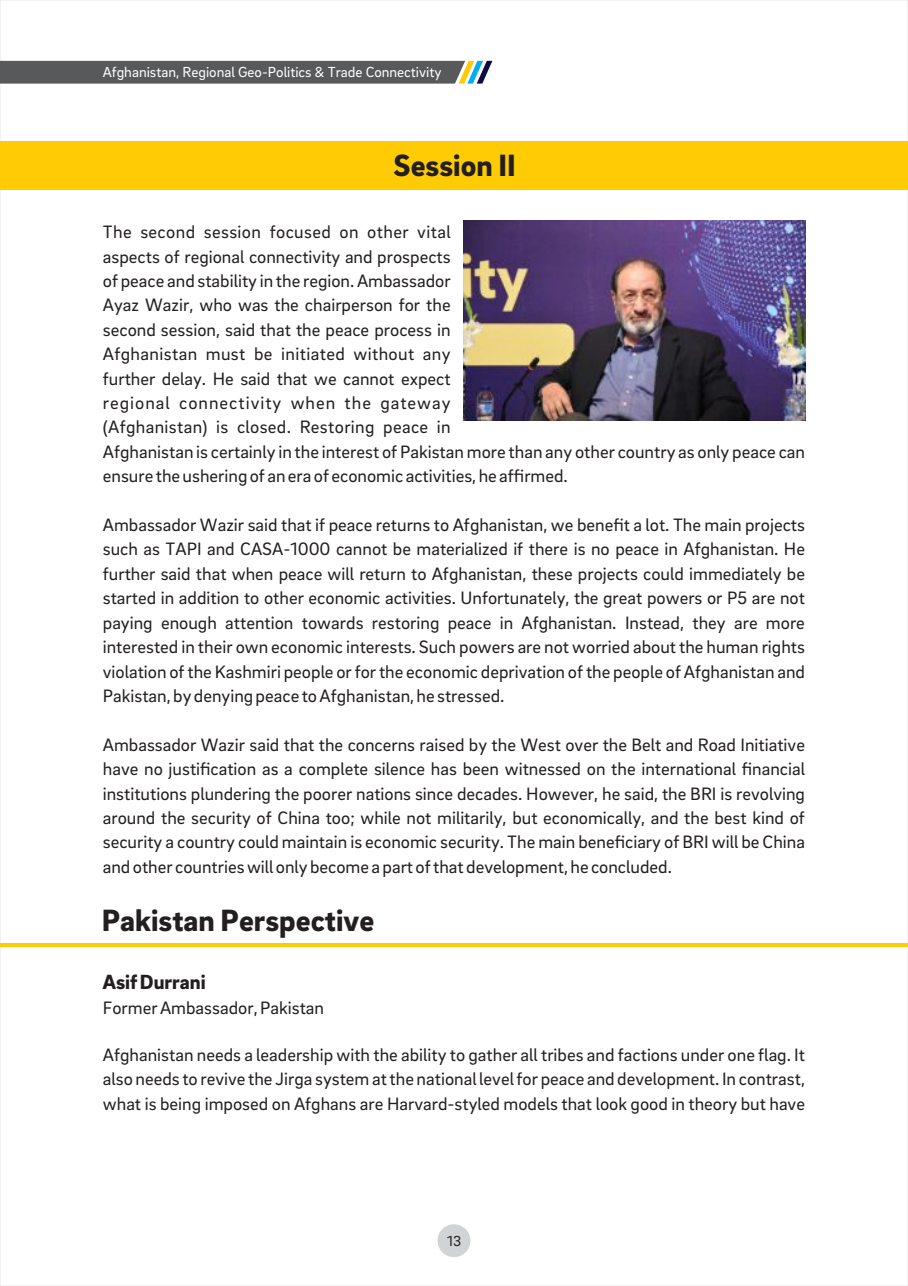
<style>
.page{position:relative;width:908px;height:1286px;background:#fff}
.page>*{position:absolute;margin:0;border:0;box-sizing:border-box;transform-origin:0 0}
.t1{font:900 31.5px "Brix Sans";color:#231f20}
.t2{font:900 21px "Brix Sans";color:#231f20}
.t3{font:18.38px/24.3px "Brix Sans";color:#231f20;text-align:justify}
.t4{font:14.88px "Brix Sans";color:#fff}
.t5{font:14.88px "Brix Sans";color:#231f20}
</style>
<div class="page">
<hr style="left:0;top:943px;width:907px;height:4px;background:#ffcb04">
<div style="left:0;top:141px;width:907px;height:49px;background:#ffcb04"></div>
<img style="left:463px;top:221px;width:341px;height:199px">
<svg style="left:0;top:61px;width:492px;height:23px;background:#5f6262"></svg>
<div style="left:437px;top:1224px;width:33px;height:32px;background:#d1d3d4;border-radius:50%"></div>
<p class="t4" style="left:103px;top:66px;width:340px">Afghanistan, Regional Geo-Politics &amp; Trade Connectivity</p>
<h1 class="t1" style="left:393px;top:152px;width:124px">Session II</h1>
<p class="t3" style="left:103px;top:221px;width:703px;text-align:left">The second session focused on other vital<br>aspects of regional connectivity and prospects<br>of peace and stability in the region. Ambassador<br>Ayaz Wazir, who was the chairperson for the<br>second session, said that the peace process in<br>Afghanistan must be initiated without any<br>further delay. He said that we cannot expect<br>regional connectivity when the gateway<br>(Afghanistan) is closed. Restoring peace in<br>Afghanistan is certainly in the interest of Pakistan more than any other country as only peace can ensure the ushering of an era of economic activities, he affirmed.</p>
<p class="t3" style="left:103px;top:514px;width:703px">Ambassador Wazir said that if peace returns to Afghanistan, we benefit a lot. The main projects such as TAPI and CASA-1000 cannot be materialized if there is no peace in Afghanistan. He further said that when peace will return to Afghanistan, these projects could immediately be started in addition to other economic activities. Unfortunately, the great powers or P5 are not paying enough attention towards restoring peace in Afghanistan. Instead, they are more interested in their own economic interests. Such powers are not worried about the human rights violation of the Kashmiri people or for the economic deprivation of the people of Afghanistan and Pakistan, by denying peace to Afghanistan, he stressed.</p>
<p class="t3" style="left:103px;top:733px;width:703px">Ambassador Wazir said that the concerns raised by the West over the Belt and Road Initiative have no justification as a complete silence has been witnessed on the international financial institutions plundering the poorer nations since decades. However, he said, the BRI is revolving around the security of China too; while not militarily, but economically, and the best kind of security a country could maintain is economic security. The main beneficiary of BRI will be China and other countries will only become a part of that development, he concluded.</p>
<h1 class="t1" style="left:102px;top:907px;width:274px">Pakistan Perspective</h1>
<p class="t2" style="left:103px;top:973px;width:104px">Asif Durrani</p>
<p class="t3" style="left:103px;top:997px;width:223px">Former Ambassador, Pakistan</p>
<p class="t3" style="left:103px;top:1043px;width:703px">Afghanistan needs a leadership with the ability to gather all tribes and factions under one flag. It also needs to revive the Jirga system at the national level for peace and development. In contrast, what is being imposed on Afghans are Harvard-styled models that look good in theory but have</p>
<p class="t5" style="left:447px;top:1234px;width:15px">13</p>
</div>
